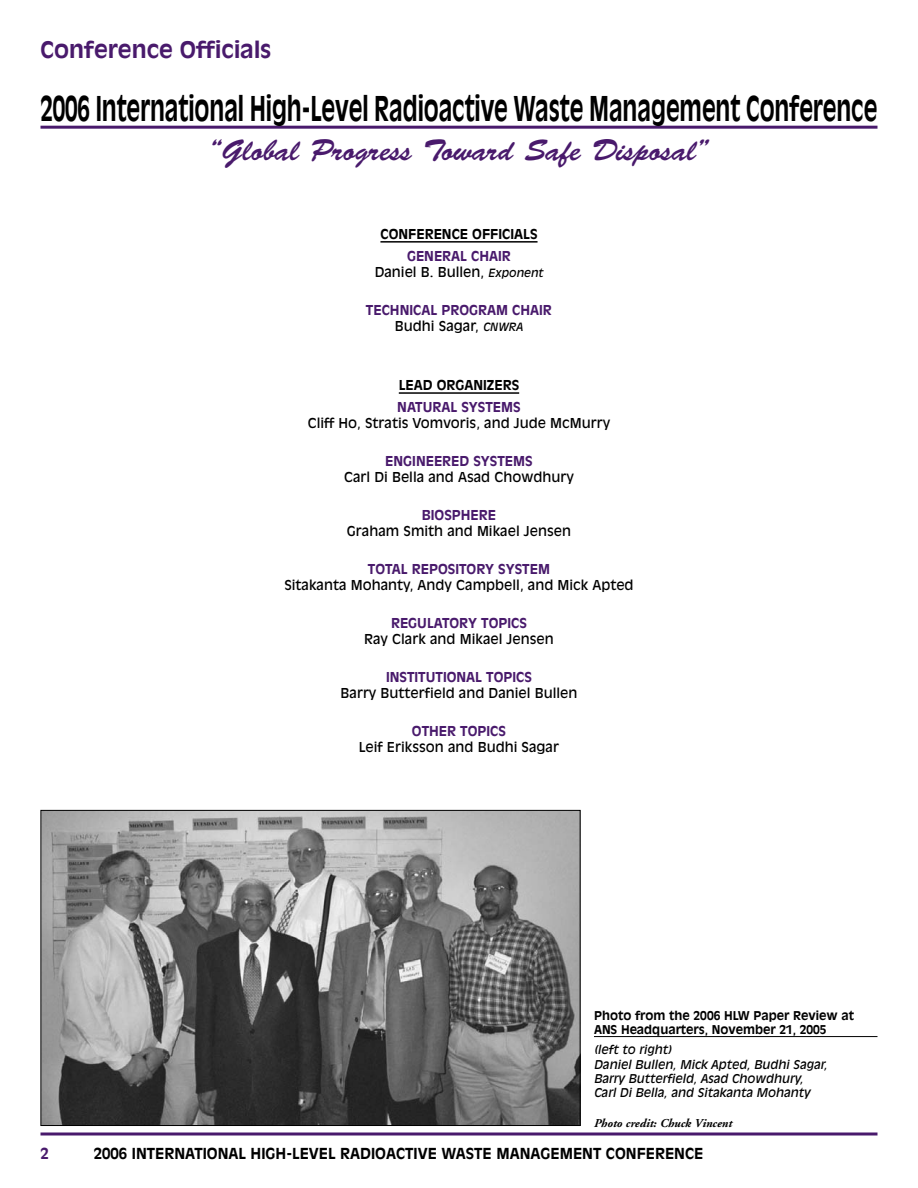
<style>
.page{position:relative;width:918px;height:1188px;background:#fff}
.page>*{position:absolute;margin:0;border:0;box-sizing:border-box;transform-origin:0 0}
.t1{font:700 33.75px "Antique Olive";letter-spacing:-.005em;color:#000;scale:.67 1}
.t2{font:30px "Brush Script";color:#491a6c}
.t3{font:700 22.5px "Antique Olive";color:#491a6c}
.t4{font:700 15px "Antique Olive";color:#000}
.t5{font:700 15px "Antique Olive";color:#491a6c}
.t6{font:13.5px/16.2px "Antique Olive";color:#000;text-align:center}
.t7{font:700 13.5px/16.2px "Antique Olive";color:#491a6c;text-align:center}
.t8{font:700 13.5px "Antique Olive";color:#000}
.t9{font:italic 12px/14.4px "Antique Olive";color:#000}
.t10{font:700 12px/14.4px "Antique Olive";color:#000}
.t11{font:italic 700 12px "Adobe Garamond";color:#000}
.s1{font-weight:700;color:#491a6c}
.s2{font-style:italic;font-size:11.25px}
.s3{font-weight:400;color:#000}
.s4{font-weight:400;font-style:italic;font-size:11.25px;color:#000}
</style>
<div class="page">
<svg style="left:40px;top:1132px;width:838px;height:4px;background:#765390"></svg>
<hr style="left:40px;top:126px;width:838px;height:3px;background:#491a6c">
<hr style="left:380px;top:241px;width:158px;height:2px;background:#000">
<hr style="left:399px;top:392px;width:120px;height:2px;background:#000">
<img style="left:42px;top:812px;width:536px;height:312px">
<hr style="left:594px;top:1036px;width:284px;height:1px;background:#000">
<h3 class="t3" style="left:40px;top:40px;width:233px">Conference Officials</h3>
<h1 class="t1" style="left:40px;top:94px;width:1251px">2006 International High-Level Radioactive Waste Management Conference</h1>
<h2 class="t2" style="left:208px;top:142px;width:504px">“Global Progress Toward Safe Disposal”</h2>
<p class="t8" style="left:380px;top:229px;width:159px">CONFERENCE OFFICIALS</p>
<p class="t6" style="left:375px;top:248px;width:170px"><span class="s1">GENERAL CHAIR<br></span>Daniel B. Bullen, <span class="s2">Exponent</span></p>
<p class="t7" style="left:366px;top:302px;width:188px">TECHNICAL PROGRAM CHAIR<br><span class="s3">Budhi Sagar,</span> <span class="s4">CNWRA</span></p>
<p class="t8" style="left:399px;top:380px;width:122px">LEAD ORGANIZERS</p>
<p class="t7" style="left:397px;top:400px;width:125px">NATURAL SYSTEMS</p>
<p class="t6" style="left:308px;top:416px;width:304px">Cliff Ho, Stratis Vomvoris, and Jude McMurry</p>
<p class="t7" style="left:385px;top:454px;width:149px">ENGINEERED SYSTEMS</p>
<p class="t6" style="left:344px;top:470px;width:231px">Carl Di Bella and Asad Chowdhury</p>
<p class="t7" style="left:422px;top:508px;width:76px">BIOSPHERE</p>
<p class="t6" style="left:347px;top:524px;width:226px">Graham Smith and Mikael Jensen</p>
<p class="t7" style="left:368px;top:562px;width:184px">TOTAL REPOSITORY SYSTEM</p>
<p class="t6" style="left:284px;top:578px;width:351px">Sitakanta Mohanty, Andy Campbell, and Mick Apted</p>
<p class="t7" style="left:391px;top:616px;width:137px">REGULATORY TOPICS</p>
<p class="t6" style="left:364px;top:632px;width:191px">Ray Clark and Mikael Jensen</p>
<p class="t7" style="left:386px;top:670px;width:147px">INSTITUTIONAL TOPICS</p>
<p class="t6" style="left:341px;top:686px;width:238px">Barry Butterfield and Daniel Bullen</p>
<p class="t7" style="left:412px;top:724px;width:96px">OTHER TOPICS</p>
<p class="t6" style="left:359px;top:740px;width:202px">Leif Eriksson and Budhi Sagar</p>
<p class="t10" style="left:594px;top:1009px;width:262px">Photo from the 2006 HLW Paper Review at<br>ANS Headquarters, November 21, 2005</p>
<p class="t9" style="left:594px;top:1043px;width:235px">(left to right)<br>Daniel Bullen, Mick Apted, Budhi Sagar,<br>Barry Butterfield, Asad Chowdhury,<br>Carl Di Bella, and Sitakanta Mohanty</p>
<p class="t11" style="left:594px;top:1119px;width:140px">Photo credit: Chuck Vincent</p>
<p class="t5" style="left:40px;top:1147px;width:10px">2</p>
<p class="t4" style="left:94px;top:1147px;width:611px">2006 INTERNATIONAL HIGH-LEVEL RADIOACTIVE WASTE MANAGEMENT CONFERENCE</p>
</div>
